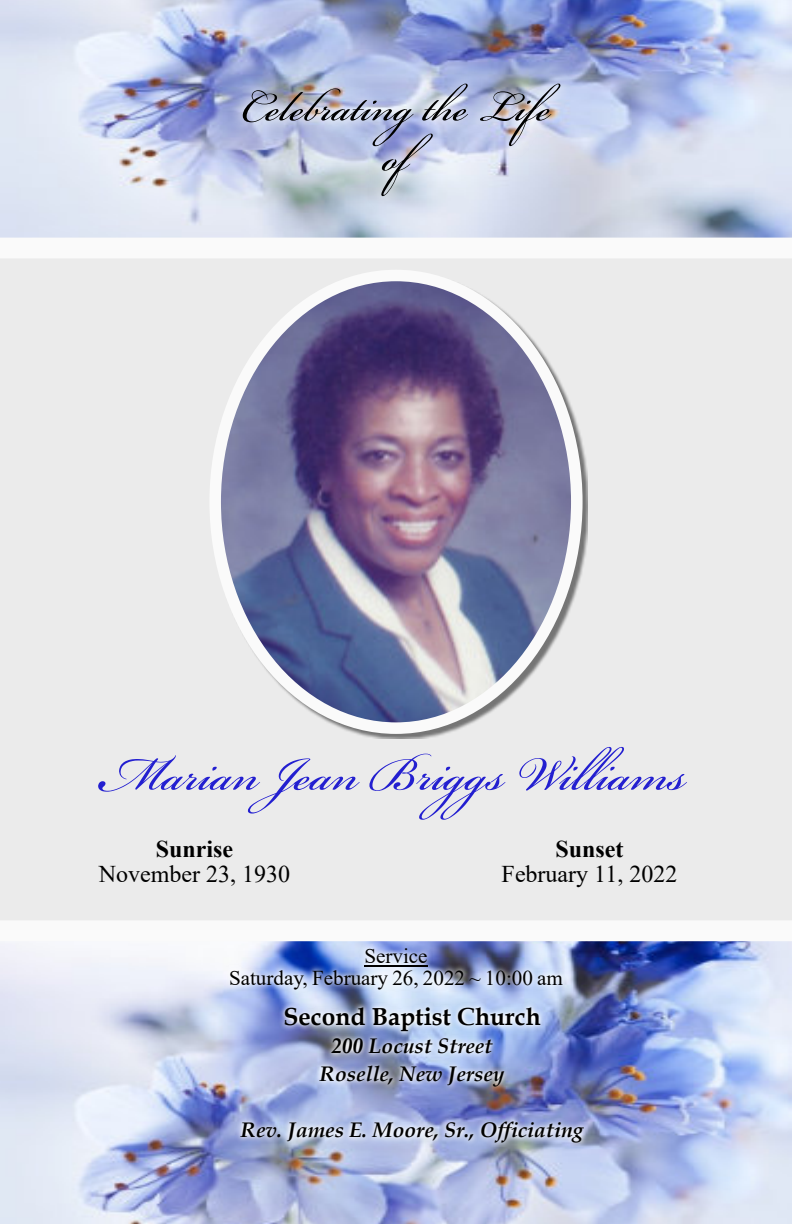
<style>
.page{position:relative;width:792px;height:1224px;background:#fff}
.page>*{position:absolute;margin:0;border:0;box-sizing:border-box;transform-origin:0 0}
.t1{font:74.6px "Bickham Script MM";color:#231fd0}
.t2{font:64.2px/50px "Bickham Script Pro";color:#000;text-align:center}
.t3{font:700 24.6px "Book Antiqua";color:#000}
.t4{font:24px "Times New Roman";color:#000}
.t5{font:700 24px "Times New Roman";color:#000}
.t6{font:italic 700 21px/28px "Book Antiqua";color:#000;text-align:center}
.t7{font:21px/22px "Times New Roman";color:#000;text-align:center}
</style>
<div class="page">
<div style="left:0;top:73px;width:792px;height:1151px;background:#ebebeb"></div>
<img style="left:0;top:921px;width:792px;height:303px">
<img style="left:0;top:0;width:792px;height:258px">
<img style="left:229px;top:72px;width:345px;height:136px">
<img style="left:222px;top:275px;width:365px;height:464px">
<img style="left:215px;top:275px;width:362px;height:453px;border-radius:50%">
<div style="left:209px;top:270px;width:374px;height:464px;border:12px solid #fafafa;border-radius:50%"></div>
<img style="left:227px;top:945px;width:361px;height:201px">
<hr style="left:364px;top:965px;width:64px;height:1px;background:#000">
<h2 class="t2" style="left:241px;top:84px;width:338px">Celebrating the Life of</h2>
<h1 class="t1" style="left:101px;top:733px;width:587px">Marian Jean Briggs Williams</h1>
<p class="t5" style="left:556px;top:841px;width:70px">Sunset</p>
<p class="t4" style="left:502px;top:865px;width:177px">February 11, 2022</p>
<p class="t5" style="left:156px;top:841px;width:79px">Sunrise</p>
<p class="t4" style="left:99px;top:865px;width:193px">November 23, 1930</p>
<p class="t7" style="left:229px;top:947px;width:335px">Service<br>Saturday, February 26, 2022 ~ 10:00 am</p>
<p class="t3" style="left:284px;top:1007px;width:259px">Second Baptist Church</p>
<p class="t6" style="left:320px;top:1034px;width:186px">200 Locust Street<br>Roselle, New Jersey</p>
<p class="t6" style="left:241px;top:1118px;width:344px">Rev. James E. Moore, Sr., Officiating</p>
</div>
